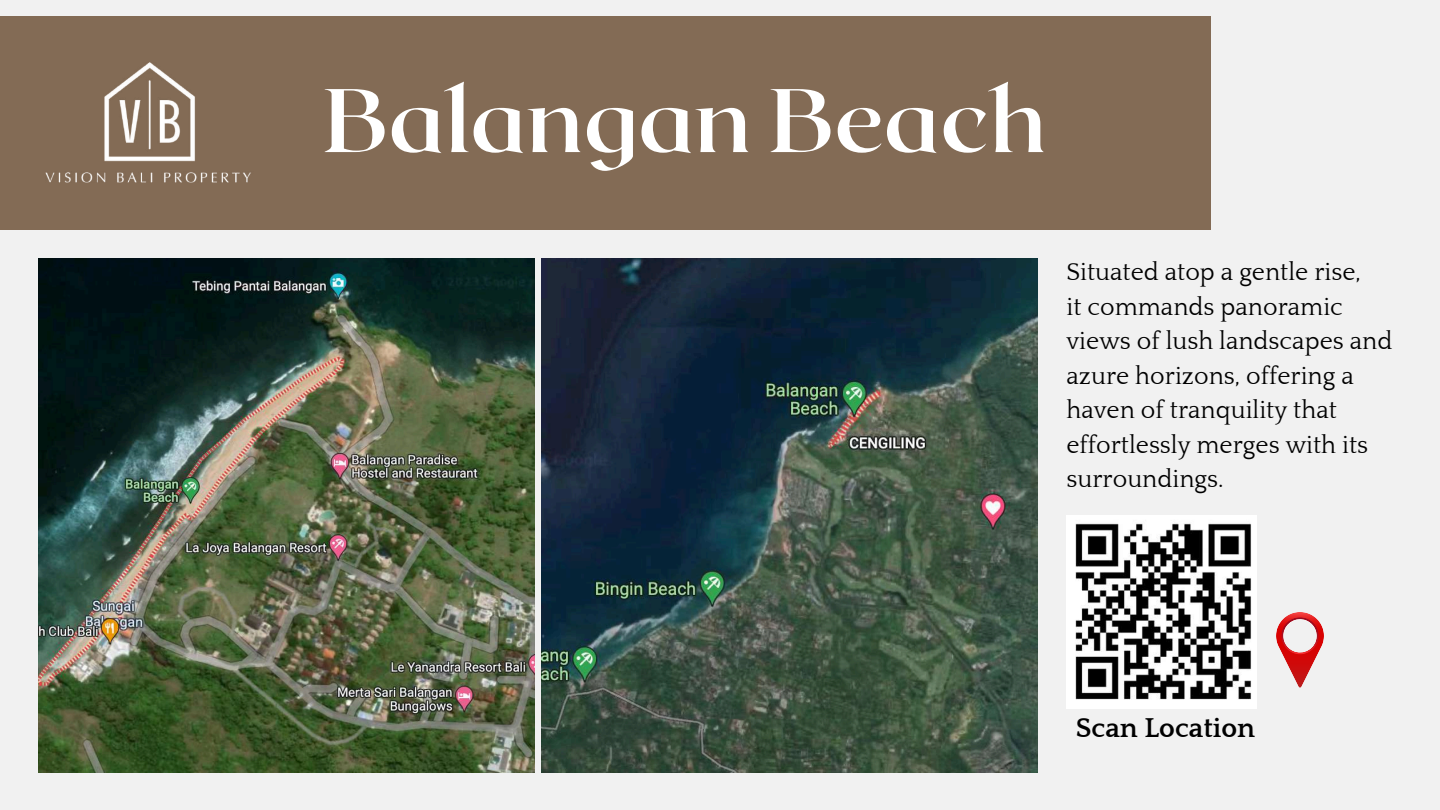
<style>
.page{position:relative;width:1440px;height:810px;background:#f1f1f1}
.page>*{position:absolute;margin:0;border:0;box-sizing:border-box;transform-origin:0 0}
.t1{font:700 90px "Roxborough CF";color:#fff}
.t2{font:700 28px "Quattrocento";color:#000}
.t3{font:25px/34.5px "Quattrocento";color:#000}
</style>
<div class="page">
<img style="left:38px;top:259px;width:496px;height:514px">
<img style="left:542px;top:259px;width:495px;height:514px">
<div style="left:0;top:16px;width:1210px;height:214px;background:#836b55"></div>
<img style="left:1066px;top:516px;width:190px;height:192px">
<svg style="left:1281px;top:612px;width:38px;height:42px"></svg>
<img style="left:46px;top:63px;width:205px;height:120px">
<h1 class="t1" style="left:323px;top:62px;width:725px">Balangan Beach</h1>
<p class="t3" style="left:1066px;top:256px;width:327px">Situated atop a gentle rise,<br>it commands panoramic views of lush landscapes and azure horizons, offering a haven of tranquility that effortlessly merges with its surroundings.</p>
<p class="t2" style="left:1076px;top:713px;width:181px">Scan Location</p>
</div>
